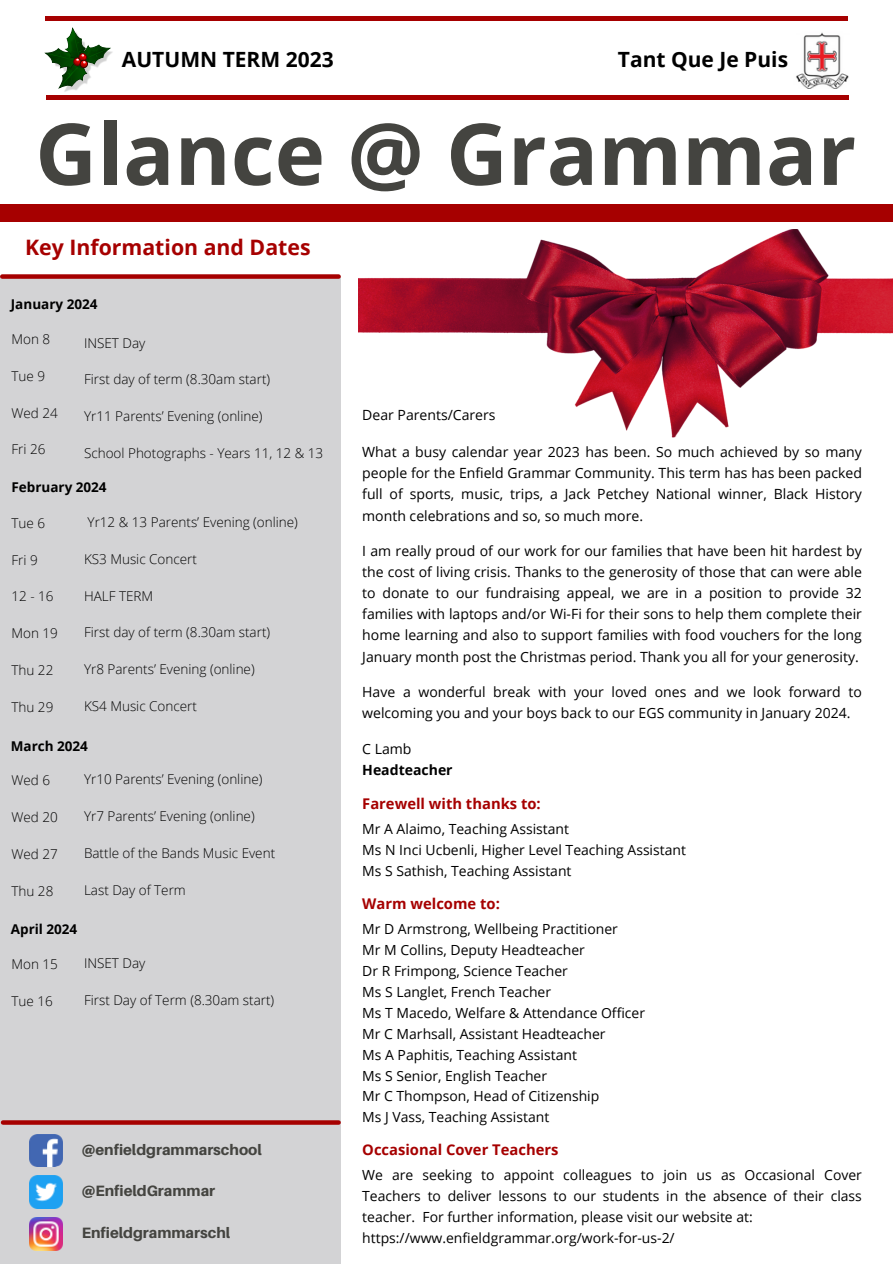
<style>
.page{position:relative;width:893px;height:1264px;background:#fff}
.page>*{position:absolute;margin:0;border:0;box-sizing:border-box;transform-origin:0 0}
.t1{font:700 85.35px "Open Sans";color:#444440}
.t2{font:700 21.3px "Open Sans";color:#a60000}
.t3{font:700 21px "Open Sans";color:#000}
.t4{font:800 15px "Aileron";color:#444440}
.t5{font:700 14.7px "Open Sans";color:#a60000}
.t6{font:14.1px/21.1px "Open Sans";color:#000;text-align:justify}
.t7{font:700 14.1px "Open Sans";color:#000}
.t8{font:13.95px/20.9px "Open Sans";color:#000;text-align:justify}
.t9{font:300 13.5px "Open Sans";color:#000}
.t10{font:700 13.5px "Open Sans";color:#000}
</style>
<div class="page">
<div style="left:0;top:276px;width:341px;height:987px;background:#d3d3d5"></div>
<hr style="left:46px;top:96px;width:803px;height:3px;background:#a60000">
<img style="left:29px;top:1134px;width:33px;height:32px">
<img style="left:29px;top:1175px;width:33px;height:33px">
<img style="left:29px;top:1217px;width:33px;height:33px">
<img style="left:796px;top:32px;width:52px;height:56px">
<hr style="left:45px;top:17px;width:802px;height:3px;background:#a60000">
<div style="left:0;top:204px;width:892px;height:17px;background:#a60000"></div>
<div style="left:2px;top:274px;width:336px;height:5px;background:#a60000"></div>
<svg style="left:3px;top:1120px;width:335px;height:4px"></svg>
<img style="left:64px;top:51px;width:49px;height:41px">
<svg style="left:45px;top:28px;width:66px;height:61px"></svg>
<img style="left:358px;top:229px;width:534px;height:208px">
<p class="t3" style="left:122px;top:45px;width:213px">AUTUMN TERM 2023</p>
<p class="t3" style="left:617px;top:45px;width:172px">Tant Que Je Puis</p>
<p class="t1" style="left:35px;top:94px;width:822px">Glance @ Grammar</p>
<p class="t2" style="left:25px;top:232px;width:287px">Key Information and Dates</p>
<p class="t10" style="left:11px;top:295px;width:88px">January 2024</p>
<p class="t9" style="left:84px;top:333px;width:63px">INSET Day</p>
<p class="t9" style="left:84px;top:370px;width:188px">First day of term (8.30am start)</p>
<p class="t9" style="left:84px;top:406px;width:180px">Yr11 Parents’ Evening (online)</p>
<p class="t9" style="left:84px;top:443px;width:241px">School Photographs - Years 11, 12 &amp; 13</p>
<p class="t9" style="left:11px;top:329px;width:40px">Mon 8</p>
<p class="t9" style="left:11px;top:366px;width:35px">Tue 9</p>
<p class="t9" style="left:11px;top:403px;width:48px">Wed 24</p>
<p class="t9" style="left:11px;top:440px;width:35px">Fri 26</p>
<p class="t10" style="left:11px;top:478px;width:97px">February 2024</p>
<p class="t9" style="left:11px;top:513px;width:35px">Tue 6</p>
<p class="t9" style="left:11px;top:550px;width:28px">Fri 9</p>
<p class="t9" style="left:11px;top:587px;width:44px">12 - 16</p>
<p class="t9" style="left:11px;top:623px;width:48px">Mon 19</p>
<p class="t9" style="left:11px;top:660px;width:43px">Thu 22</p>
<p class="t9" style="left:11px;top:697px;width:43px">Thu 29</p>
<p class="t9" style="left:87px;top:512px;width:212px">Yr12 &amp; 13 Parents’ Evening (online)</p>
<p class="t9" style="left:84px;top:549px;width:114px">KS3 Music Concert</p>
<p class="t9" style="left:84px;top:586px;width:71px">HALF TERM</p>
<p class="t9" style="left:84px;top:623px;width:188px">First day of term (8.30am start)</p>
<p class="t9" style="left:84px;top:659px;width:172px">Yr8 Parents’ Evening (online)</p>
<p class="t9" style="left:84px;top:696px;width:114px">KS4 Music Concert</p>
<p class="t10" style="left:11px;top:736px;width:79px">March 2024</p>
<p class="t9" style="left:11px;top:770px;width:40px">Wed 6</p>
<p class="t9" style="left:11px;top:807px;width:48px">Wed 20</p>
<p class="t9" style="left:11px;top:844px;width:48px">Wed 27</p>
<p class="t9" style="left:11px;top:881px;width:43px">Thu 28</p>
<p class="t9" style="left:84px;top:770px;width:180px">Yr10 Parents’ Evening (online)</p>
<p class="t9" style="left:84px;top:806px;width:172px">Yr7 Parents’ Evening (online)</p>
<p class="t9" style="left:84px;top:843px;width:193px">Battle of the Bands Music Event</p>
<p class="t9" style="left:84px;top:880px;width:103px">Last Day of Term</p>
<p class="t10" style="left:11px;top:919px;width:68px">April 2024</p>
<p class="t9" style="left:11px;top:954px;width:48px">Mon 15</p>
<p class="t9" style="left:11px;top:991px;width:43px">Tue 16</p>
<p class="t9" style="left:84px;top:953px;width:63px">INSET Day</p>
<p class="t9" style="left:84px;top:990px;width:192px">First Day of Term (8.30am start)</p>
<p class="t4" style="left:82px;top:1140px;width:181px">@enfieldgrammarschool</p>
<p class="t4" style="left:82px;top:1181px;width:135px">@EnfieldGrammar</p>
<p class="t4" style="left:82px;top:1223px;width:150px">Enfieldgrammarschl</p>
<p class="t6" style="left:362px;top:403px;width:135px">Dear Parents/Carers</p>
<p class="t6" style="left:362px;top:441px;width:501px">What a busy calendar year 2023 has been. So much achieved by so many people for the Enfield Grammar Community. This term has has been packed full of sports, music, trips, a Jack Petchey National winner, Black History month celebrations and so, so much more.</p>
<p class="t6" style="left:362px;top:540px;width:501px">I am really proud of our work for our families that have been hit hardest by the cost of living crisis. Thanks to the generosity of those that can were able to donate to our fundraising appeal, we are in a position to provide 32 families with laptops and/or Wi-Fi for their sons to help them complete their home learning and also to support families with food vouchers for the long January month post the Christmas period. Thank you all for your generosity.</p>
<p class="t6" style="left:362px;top:681px;width:501px">Have a wonderful break with your loved ones and we look forward to welcoming you and your boys back to our EGS community in January 2024.</p>
<p class="t6" style="left:362px;top:737px;width:51px">C Lamb</p>
<p class="t7" style="left:362px;top:759px;width:92px">Headteacher</p>
<p class="t5" style="left:362px;top:793px;width:180px">Farewell with thanks to:</p>
<p class="t8" style="left:362px;top:818px;width:208px">Mr A Alaimo, Teaching Assistant</p>
<p class="t8" style="left:362px;top:839px;width:325px">Ms N Inci Ucbenli, Higher Level Teaching Assistant</p>
<p class="t8" style="left:362px;top:860px;width:211px">Ms S Sathish, Teaching Assistant</p>
<p class="t5" style="left:362px;top:893px;width:139px">Warm welcome to:</p>
<p class="t8" style="left:362px;top:918px;width:257px">Mr D Armstrong, Wellbeing Practitioner</p>
<p class="t8" style="left:362px;top:939px;width:224px">Mr M Collins, Deputy Headteacher</p>
<p class="t8" style="left:362px;top:960px;width:207px">Dr R Frimpong, Science Teacher</p>
<p class="t8" style="left:362px;top:981px;width:190px">Ms S Langlet, French Teacher</p>
<p class="t8" style="left:362px;top:1002px;width:284px">Ms T Macedo, Welfare &amp; Attendance Officer</p>
<p class="t8" style="left:362px;top:1022px;width:245px">Mr C Marhsall, Assistant Headteacher</p>
<p class="t8" style="left:362px;top:1043px;width:216px">Ms A Paphitis, Teaching Assistant</p>
<p class="t8" style="left:362px;top:1064px;width:186px">Ms S Senior, English Teacher</p>
<p class="t8" style="left:362px;top:1085px;width:238px">Mr C Thompson, Head of Citizenship</p>
<p class="t8" style="left:362px;top:1106px;width:188px">Ms J Vass, Teaching Assistant</p>
<p class="t5" style="left:362px;top:1139px;width:198px">Occasional Cover Teachers</p>
<p class="t8" style="left:362px;top:1164px;width:501px">We are seeking to appoint colleagues to join us as Occasional Cover Teachers to deliver lessons to our students in the absence of their class teacher. For further information, please visit our website at:</p>
<p class="t8" style="left:362px;top:1227px;width:314px">https://www.enfieldgrammar.org/work-for-us-2/</p>
</div>
